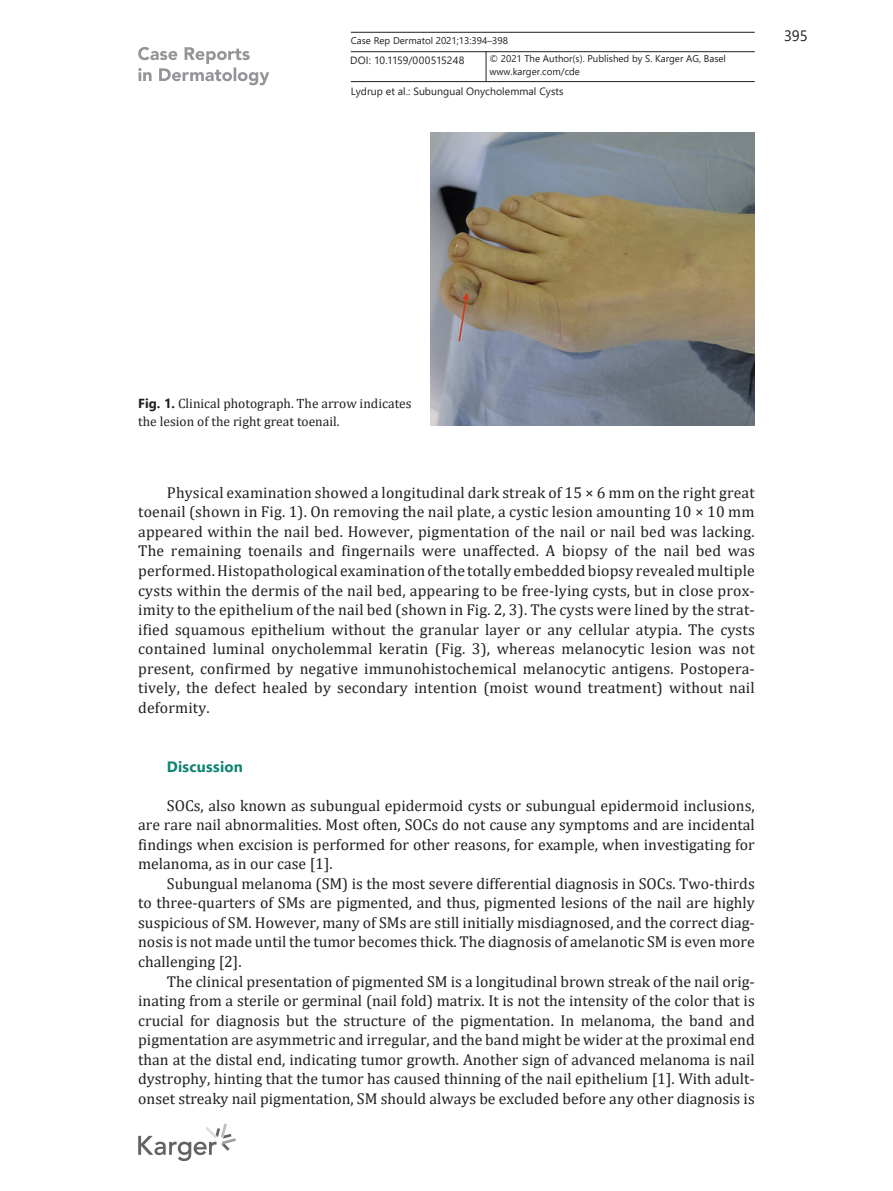
<style>
.page{position:relative;width:893px;height:1191px;background:#fff}
.page>*{position:absolute;margin:0;border:0;box-sizing:border-box;transform-origin:0 0}
.t1{font:15.75px/19.5px "Cambria";color:#231f20;text-align:justify}
.t2{font:700 15px "Segoe UI";letter-spacing:.015em;color:#0c8270}
.t3{font:15px "Segoe UI";color:#231f20}
.t4{font:13.5px/17.4px "Cambria";color:#231f20}
.t5{font:10.5px "Segoe UI";letter-spacing:.005em;color:#231f20}
.t6{font:9.75px "Segoe UI";color:#231f20}
.s1{font-family:"Segoe UI";font-weight:700;font-size:13.2px}
</style>
<div class="page">
<hr style="left:351px;top:51px;width:404px;height:1px;background:#231f20">
<hr style="left:351px;top:81px;width:404px;height:1px;background:#231f20">
<hr style="left:351px;top:32px;width:404px;height:1px;background:#231f20">
<hr style="left:486px;top:51px;width:1px;height:30px;background:#231f20">
<svg style="left:138px;top:1123px;width:98px;height:38px"></svg>
<svg style="left:138px;top:47px;width:131px;height:38px"></svg>
<img style="left:431px;top:133px;width:324px;height:293px">
<p class="t6" style="left:351px;top:31px;width:159px">Case Rep Dermatol 2021;13:394–398</p>
<p class="t5" style="left:350px;top:50px;width:116px">DOI: 10.1159/000515248</p>
<p class="t6" style="left:489px;top:50px;width:238px">© 2021 The Author(s). Published by S. Karger AG, Basel</p>
<p class="t6" style="left:489px;top:62px;width:92px">www.karger.com/cde</p>
<p class="t5" style="left:351px;top:81px;width:214px">Lydrup et al.: Subungual Onycholemmal Cysts</p>
<p class="t3" style="left:784px;top:22px;width:25px">395</p>
<p class="t4" style="left:138px;top:395px;width:275px"><span class="s1">Fig. 1.</span> Clinical photograph. The arrow indicates the lesion of the right great toenail.</p>
<p class="t1" style="left:138px;top:482px;width:618px;text-indent:29px">Physical examination showed a longitudinal dark streak of 15 × 6 mm on the right great toenail (shown in Fig. 1). On removing the nail plate, a cystic lesion amounting 10 × 10 mm appeared within the nail bed. However, pigmentation of the nail or nail bed was lacking.<br>The remaining toenails and fingernails were unaffected. A biopsy of the nail bed was performed. Histopathological examination of the totally embedded biopsy revealed multiple cysts within the dermis of the nail bed, appearing to be free-lying cysts, but in close prox&shy;imity to the epithelium of the nail bed (shown in Fig. 2, 3). The cysts were lined by the strat&shy;ified squamous epithelium without the granular layer or any cellular atypia. The cysts contained luminal onycholemmal keratin (Fig. 3), whereas melanocytic lesion was not present, confirmed by negative immunohistochemical melanocytic antigens. Postopera&shy;tively, the defect healed by secondary intention (moist wound treatment) without nail deformity.</p>
<p class="t2" style="left:167px;top:752px;width:77px">Discussion</p>
<p class="t1" style="left:138px;top:795px;width:618px;text-indent:29px">SOCs, also known as subungual epidermoid cysts or subungual epidermoid inclusions, are rare nail abnormalities. Most often, SOCs do not cause any symptoms and are incidental findings when excision is performed for other reasons, for example, when investigating for melanoma, as in our case [1].</p>
<p class="t1" style="left:138px;top:873px;width:618px;text-indent:29px">Subungual melanoma (SM) is the most severe differential diagnosis in SOCs. Two-thirds to three-quarters of SMs are pigmented, and thus, pigmented lesions of the nail are highly suspicious of SM. However, many of SMs are still initially misdiagnosed, and the correct diag&shy;nosis is not made until the tumor becomes thick. The diagnosis of amelanotic SM is even more challenging [2].</p>
<p class="t1" style="left:138px;top:971px;width:618px;text-indent:29px">The clinical presentation of pigmented SM is a longitudinal brown streak of the nail orig&shy;inating from a sterile or germinal (nail fold) matrix. It is not the intensity of the color that is crucial for diagnosis but the structure of the pigmentation. In melanoma, the band and pigmentation are asymmetric and irregular, and the band might be wider at the proximal end than at the distal end, indicating tumor growth. Another sign of advanced melanoma is nail dystrophy, hinting that the tumor has caused thinning of the nail epithelium [1]. With adult&shy;onset streaky nail pigmentation, SM should always be excluded before any other diagnosis is</p>
</div>
